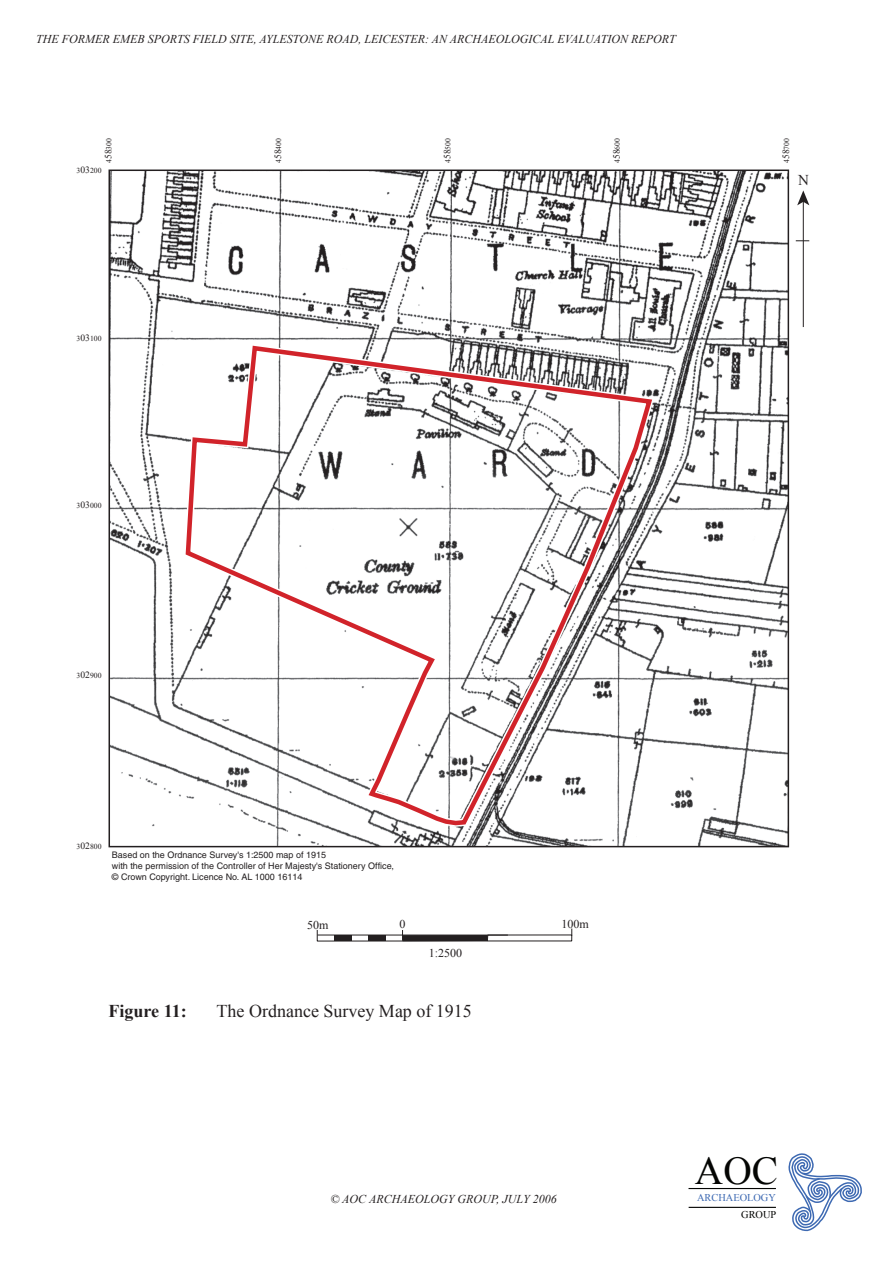
<style>
.page{position:relative;width:893px;height:1263px;background:#fff}
.page>*{position:absolute;margin:0;border:0;box-sizing:border-box;transform-origin:0 0}
.t1{font:39.45px "Times New Roman";color:#040503}
.t2{font:18px "Times New Roman";color:#231f20}
.t3{font:700 18px "Times New Roman";color:#231f20}
.t4{font:15px "Times New Roman";color:#231f20}
.t5{font:italic 12px "Times New Roman";color:#231f20}
.t6{font:12px "Times New Roman";color:#231f20}
.t7{font:10.35px "Times New Roman";color:#3d69b2}
.t8{font:10.35px "Times New Roman";color:#040503}
.t9{font:9px/10.8px "Helvetica";color:#231f20}
.t10{font:7.65px "Times New Roman";color:#231f20}
.s1{font-size:9.6px}
.s2{font-style:inherit}
</style>
<div class="page">
<img style="left:112px;top:173px;width:674px;height:671px">
<hr style="left:803px;top:201px;width:1px;height:126px;background:#231f20">
<svg style="left:797px;top:190px;width:12px;height:15px"></svg>
<svg style="left:796px;top:240px;width:13px;height:1px"></svg>
<svg style="left:317px;top:929px;width:171px;height:12px"></svg>
<hr style="left:317px;top:935px;width:191px;height:1px;background:#231f20">
<div style="left:334px;top:935px;width:17px;height:6px;background:#231f20"></div>
<div style="left:403px;top:935px;width:85px;height:6px;background:#231f20"></div>
<div style="left:368px;top:935px;width:18px;height:6px;background:#231f20"></div>
<svg style="left:180px;top:340px;width:479px;height:492px"></svg>
<svg style="left:183px;top:343px;width:472px;height:485px"></svg>
<hr style="left:688px;top:1188px;width:88px;height:1px;background:#040503">
<hr style="left:689px;top:1207px;width:87px;height:1px;background:#040503">
<svg style="left:788px;top:1153px;width:74px;height:79px"></svg>
<h3 class="t5" style="left:36px;top:31px;width:641px">THE FORMER EMEB SPORTS FIELD SITE, AYLESTONE ROAD, LEICESTER: AN ARCHAEOLOGICAL EVALUATION REPORT</h3>
<p class="t10" style="left:104px;top:163px;width:26px;rotate:-90deg">4<span class="s1">58</span>300</p>
<p class="t10" style="left:273px;top:163px;width:26px;rotate:-90deg">4<span class="s1">58</span>400</p>
<p class="t10" style="left:443px;top:163px;width:26px;rotate:-90deg">4<span class="s1">58</span>500</p>
<p class="t10" style="left:612px;top:163px;width:26px;rotate:-90deg">4<span class="s1">58</span>600</p>
<p class="t10" style="left:781px;top:163px;width:26px;rotate:-90deg">4<span class="s1">58</span>700</p>
<p class="t10" style="left:77px;top:165px;width:26px">3<span class="s1">03</span>200</p>
<h3 class="t4" style="left:798px;top:169px;width:12px">N</h3>
<p class="t10" style="left:77px;top:333px;width:26px">3<span class="s1">03</span>100</p>
<p class="t10" style="left:77px;top:500px;width:26px">3<span class="s1">03</span>000</p>
<p class="t10" style="left:77px;top:671px;width:26px">3<span class="s1">02</span>900</p>
<p class="t10" style="left:77px;top:841px;width:26px">3<span class="s1">02</span>800</p>
<p class="t9" style="left:112px;top:849px;width:284px">Based on the Ordnance Survey's 1:2500 map of 1915<br>with the permission of the Controller of Her Majesty's Stationery Office, © Crown Copyright. Licence No. AL 1000 16114</p>
<h3 class="t6" style="left:307px;top:916px;width:23px">50m</h3>
<h3 class="t6" style="left:399px;top:916px;width:7px">0</h3>
<h3 class="t6" style="left:562px;top:916px;width:29px">100m</h3>
<h3 class="t6" style="left:429px;top:945px;width:35px">1:2500</h3>
<h2 class="t3" style="left:109px;top:998px;width:80px">Figure 11:</h2>
<h2 class="t2" style="left:217px;top:998px;width:257px">The Ordnance Survey Map of 1915</h2>
<h3 class="t5" style="left:330px;top:1190px;width:228px">© AOC ARCHAEOLOGY GROUP, JU<span class="s2">LY</span> 2006</h3>
<h1 class="t1" style="left:695px;top:1144px;width:85px">AOC</h1>
<p class="t7" style="left:697px;top:1191px;width:80px">ARCHAEOLOGY</p>
<p class="t8" style="left:741px;top:1207px;width:37px">GROUP</p>
</div>
